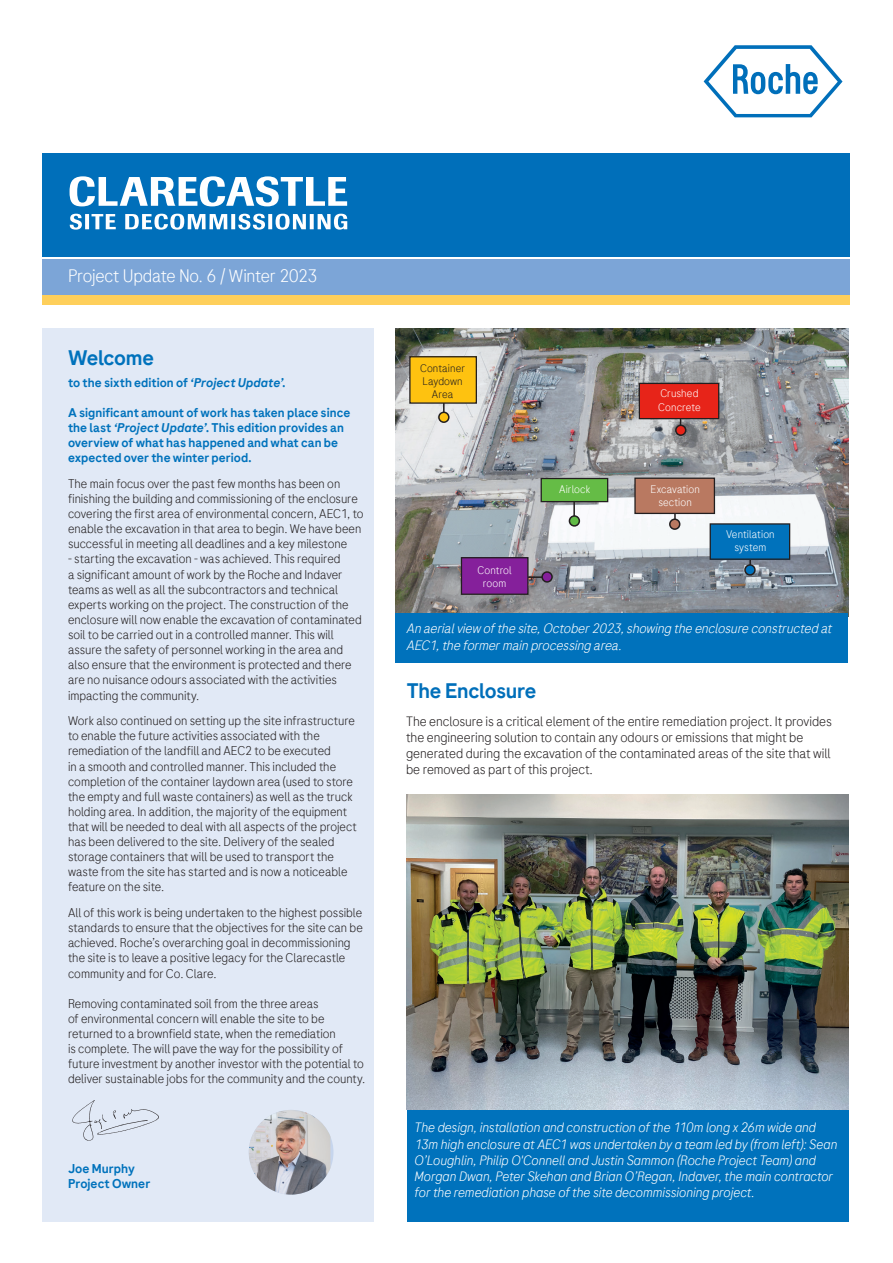
<style>
.page{position:relative;width:893px;height:1263px;background:#fff}
.page>*{position:absolute;margin:0;border:0;box-sizing:border-box;transform-origin:0 0}
.Titel_Fliesstext{font:300 21px "Roche Sans";letter-spacing:-.015em;color:#006fba}
.Titel_Fliesstext-2{font:300 21px "Roche Sans";letter-spacing:-.015em;color:#0072bc}
.Titel_Fliesstext-3{font:300 18px "Roche Sans";letter-spacing:-.015em;color:#fff}
.Titel_Fliesstext-4{font:italic 300 13.5px/16.2px "Roche Sans";letter-spacing:-.005em;color:#fff}
.Titel_Fliesstext-5{font:300 13.5px/16.2px "Roche Sans";letter-spacing:-.005em;color:#231f20}
.Titel_Fliesstext-6{font:italic 300 13.5px/16.2px "Roche Sans";color:#fff}
.Titel_Fliesstext-7{font:300 12.75px "Roche Sans";color:#0072bc}
.Titel_Fliesstext-8{font:300 12.6px/15.1px "Roche Sans";color:#231f20}
.Titel_Fliesstext-9{font:300 12.6px/15.1px "Roche Sans";color:#0072bc}
.Titel_Fliesstext-10{font:300 10.95px/13.2px "Roche Sans";letter-spacing:.005em;color:#fff;text-align:center}
.Titel_Fliesstext-11{font:300 10.95px/13.2px "Roche Sans";letter-spacing:.005em;color:#231f20;text-align:center}
.s1{font-style:italic}
</style>
<div class="page">
<div style="left:407px;top:1110px;width:441px;height:111px;background:#0072bc"></div>
<div style="left:43px;top:328px;width:331px;height:893px;background:#e1e9f6"></div>
<svg style="left:704px;top:45px;width:138px;height:72px"></svg>
<div style="left:43px;top:259px;width:807px;height:38px;background:#7ca5d7"></div>
<div style="left:43px;top:153px;width:807px;height:103px;background:#006fba"></div>
<div style="left:43px;top:295px;width:807px;height:9px;background:#fecf5b"></div>
<svg style="left:70px;top:176px;width:277px;height:30px"></svg>
<svg style="left:70px;top:214px;width:277px;height:16px"></svg>
<img style="left:249px;top:1110px;width:81px;height:84px">
<img style="left:395px;top:328px;width:453px;height:285px">
<div style="left:541px;top:478px;width:67px;height:24px;background:#65bc46"></div>
<div style="left:541px;top:478px;width:67px;height:24px;border:1px solid #231f20"></div>
<div style="left:569px;top:516px;width:10px;height:10px;background:#60bb46;border-radius:50%"></div>
<div style="left:569px;top:515px;width:11px;height:12px;border:2px solid #231f20;border-radius:50%"></div>
<svg style="left:573px;top:501px;width:2px;height:15px"></svg>
<div style="left:676px;top:425px;width:10px;height:10px;background:#e72419;border-radius:50%"></div>
<div style="left:675px;top:424px;width:11px;height:12px;border:2px solid #231f20;border-radius:50%"></div>
<div style="left:639px;top:383px;width:80px;height:36px;background:#e72419"></div>
<div style="left:639px;top:383px;width:80px;height:36px;border:1px solid #231f20"></div>
<div style="left:745px;top:565px;width:10px;height:10px;background:#0072bc;border-radius:50%"></div>
<div style="left:744px;top:564px;width:12px;height:12px;border:2px solid #231f20;border-radius:50%"></div>
<div style="left:710px;top:524px;width:80px;height:35px;background:#0072bc"></div>
<div style="left:710px;top:523px;width:80px;height:37px;border:1px solid #231f20"></div>
<div style="left:542px;top:572px;width:10px;height:10px;background:#85209b;border-radius:50%"></div>
<div style="left:541px;top:571px;width:12px;height:12px;border:2px solid #231f20;border-radius:50%"></div>
<svg style="left:529px;top:576px;width:13px;height:2px"></svg>
<div style="left:461px;top:558px;width:67px;height:36px;background:#85209b"></div>
<div style="left:461px;top:557px;width:68px;height:38px;border:1px solid #231f20"></div>
<div style="left:439px;top:412px;width:10px;height:10px;background:#fec210;border-radius:50%"></div>
<div style="left:438px;top:412px;width:12px;height:11px;border:2px solid #231f20;border-radius:50%"></div>
<svg style="left:443px;top:404px;width:2px;height:8px"></svg>
<div style="left:410px;top:357px;width:66px;height:46px;background:#fec210"></div>
<div style="left:409px;top:356px;width:68px;height:48px;border:1px solid #231f20"></div>
<div style="left:395px;top:613px;width:453px;height:50px;background:#0072bc"></div>
<div style="left:670px;top:519px;width:10px;height:10px;background:#b97961;border-radius:50%"></div>
<div style="left:669px;top:518px;width:11px;height:12px;border:2px solid #231f20;border-radius:50%"></div>
<div style="left:635px;top:478px;width:79px;height:35px;background:#b97961"></div>
<div style="left:634px;top:477px;width:81px;height:37px;border:1px solid #231f20"></div>
<img style="left:407px;top:795px;width:441px;height:315px">
<svg style="left:72px;top:1100px;width:87px;height:40px"></svg>
<p class="Titel_Fliesstext-3" style="left:68px;top:265px;width:251px">Project Update No. 6 / Winter 2023</p>
<p class="Titel_Fliesstext-2" style="left:68px;top:345px;width:87px">Welcome</p>
<p class="Titel_Fliesstext-9" style="left:68px;top:374px;width:219px">to the sixth edition of <span class="s1">‘Project Update’.</span></p>
<p class="Titel_Fliesstext-9" style="left:68px;top:405px;width:284px">A significant amount of work has taken place since the last <span class="s1">‘Project Update’.</span> This edition provides an overview of what has happened and what can be expected over the winter period.</p>
<p class="Titel_Fliesstext-8" style="left:68px;top:476px;width:297px">The main focus over the past few months has been on finishing the building and commissioning of the enclosure covering the first area of environmental concern, AEC1, to enable the excavation in that area to begin. We have been successful in meeting all deadlines and a key milestone</p>
<p class="Titel_Fliesstext-8" style="left:68px;top:551px;width:295px">- starting the excavation - was achieved. This required<br>a significant amount of work by the Roche and Indaver teams as well as all the subcontractors and technical experts working on the project. The construction of the enclosure will now enable the excavation of contaminated soil to be carried out in a controlled manner. This will assure the safety of personnel working in the area and also ensure that the environment is protected and there are no nuisance odours associated with the activities impacting the community.</p>
<p class="Titel_Fliesstext-8" style="left:68px;top:713px;width:290px">Work also continued on setting up the site infrastructure to enable the future activities associated with the remediation of the landfill and AEC2 to be executed<br>in a smooth and controlled manner. This included the completion of the container laydown area (used to store the empty and full waste containers) as well as the truck holding area. In addition, the majority of the equipment that will be needed to deal with all aspects of the project has been delivered to the site. Delivery of the sealed storage containers that will be used to transport the waste from the site has started and is now a noticeable feature on the site.</p>
<p class="Titel_Fliesstext-8" style="left:68px;top:905px;width:296px">All of this work is being undertaken to the highest possible standards to ensure that the objectives for the site can be achieved. Roche’s overarching goal in decommissioning the site is to leave a positive legacy for the Clarecastle community and for Co. Clare.</p>
<p class="Titel_Fliesstext-8" style="left:68px;top:995px;width:299px">Removing contaminated soil from the three areas<br>of environmental concern will enable the site to be returned to a brownfield state, when the remediation<br>is complete. The will pave the way for the possibility of future investment by another investor with the potential to deliver sustainable jobs for the community and the county.</p>
<p class="Titel_Fliesstext-7" style="left:68px;top:1160px;width:68px">Joe Murphy</p>
<p class="Titel_Fliesstext-7" style="left:68px;top:1175px;width:84px">Project Owner</p>
<p class="Titel_Fliesstext-11" style="left:420px;top:361px;width:47px">Container<br>Laydown<br>Area</p>
<p class="Titel_Fliesstext-10" style="left:477px;top:563px;width:36px">Control room</p>
<p class="Titel_Fliesstext-10" style="left:559px;top:482px;width:33px">Airlock</p>
<p class="Titel_Fliesstext-10" style="left:660px;top:387px;width:40px">Crushed</p>
<p class="Titel_Fliesstext-10" style="left:658px;top:400px;width:44px">Concrete</p>
<p class="Titel_Fliesstext-10" style="left:650px;top:482px;width:51px">Excavation</p>
<p class="Titel_Fliesstext-10" style="left:658px;top:495px;width:35px">section</p>
<p class="Titel_Fliesstext-10" style="left:726px;top:528px;width:50px">Ventilation</p>
<p class="Titel_Fliesstext-10" style="left:734px;top:541px;width:33px">system</p>
<p class="Titel_Fliesstext-6" style="left:406px;top:620px;width:430px">Anaerialview ofthe site,October2023,showing the enclosure constructed at<br>AEC1,the formermainprocessing area.</p>
<p class="Titel_Fliesstext" style="left:407px;top:677px;width:131px">The Enclosure</p>
<p class="Titel_Fliesstext-5" style="left:406px;top:713px;width:427px">The enclosure is a critical element of the entire remediation project. It provides the engineering solution to contain any odours or emissions that might be generated during the excavation of the contaminated areas of the site that will be removed as part of this project.</p>
<p class="Titel_Fliesstext-4" style="left:415px;top:1119px;width:424px">The design, installation and construction of the 110m long x 26m wide and 13m high enclosure at AEC1 was undertaken by a team led by (from left): Sean O’Loughlin, Philip O'Connell and Justin Sammon (Roche Project Team) and Morgan Dwan, Peter Skehan and Brian O’Regan, Indaver, the main contractor for the remediation phase of the site decommissioning project.</p>
</div>
